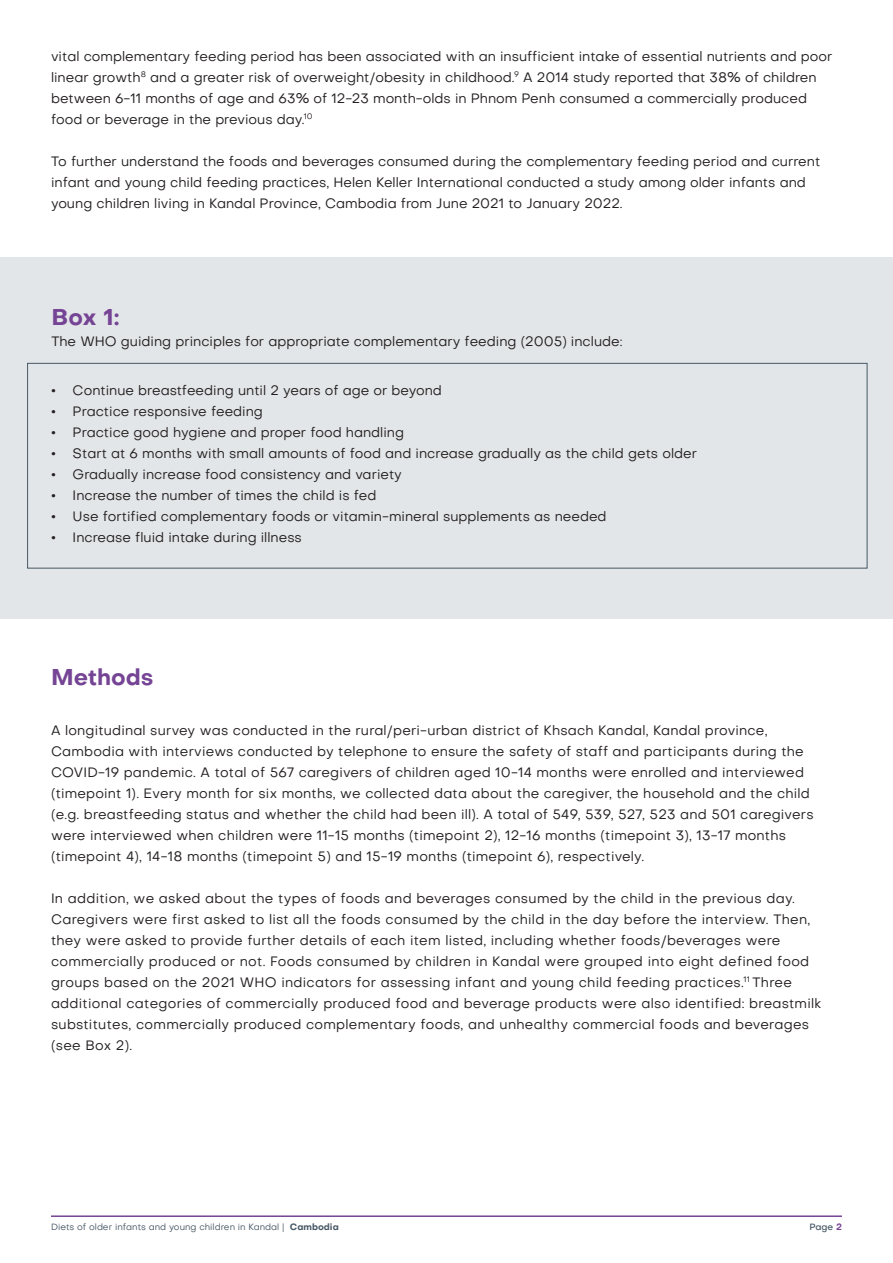
<style>
.page{position:relative;width:893px;height:1263px;background:#fff}
.page>*{position:absolute;margin:0;border:0;box-sizing:border-box;transform-origin:0 0}
.t1{font:700 22.5px "Objective";color:#754495}
.t2{font:13.5px/21px "Objective";color:#231f20}
.t3{font:13.5px/21px "Objective";letter-spacing:.02em;color:#231f20}
.t4{font:9px "Objective";color:#475865}
.t5{font:500 9px "Objective";color:#475865}
.s1{font-weight:900}
.s2{font-weight:700}
.s3{font-weight:700;color:#754495}
</style>
<div class="page">
<hr style="left:51px;top:1215px;width:791px;height:2px;background:#754495">
<div style="left:0;top:257px;width:893px;height:362px;background:#e3e6e8"></div>
<div style="left:27px;top:363px;width:840px;height:205px;border:1px solid #475865"></div>
<p class="t2" style="left:51px;top:46px;width:783px">vital complementary feeding period has been associated with an insufficient intake of essential nutrients and poor linear growth<sup>8</sup> and a greater risk of overweight/obesity in childhood.<sup>9</sup> A 2014 study reported that 38% of children between 6-11 months of age and 63% of 12-23 month-olds in Phnom Penh consumed a commercially produced food or beverage in the previous day.<sup>10</sup></p>
<p class="t2" style="left:51px;top:151px;width:771px">To further understand the foods and beverages consumed during the complementary feeding period and current infant and young child feeding practices, Helen Keller International conducted a study among older infants and young children living in Kandal Province, Cambodia from June 2021 to January 2022.</p>
<h1 class="t1" style="left:51px;top:300px;width:70px">Box 1:</h1>
<p class="t2" style="left:51px;top:330px;width:573px">The WHO guiding principles for appropriate complementary feeding (2005) include:</p>
<p class="t2" style="left:51px;top:380px;width:647px"><span class="s1">·</span> Continue breastfeeding until 2 years of age or beyond<br><span class="s1">·</span> Practice responsive feeding<br><span class="s1">·</span> Practice good hygiene and proper food handling<br><span class="s1">·</span> Start at 6 months with small amounts of food and increase gradually as the child gets older <span class="s1">·</span> Gradually increase food consistency and variety<br><span class="s1">·</span> Increase the number of times the child is fed<br><span class="s1">·</span> Use fortified complementary foods or vitamin-mineral supplements as needed<br><span class="s1">·</span> Increase fluid intake during illness</p>
<h1 class="t1" style="left:51px;top:661px;width:104px">Methods</h1>
<p class="t2" style="left:51px;top:719px;width:764px">A longitudinal survey was conducted in the rural/peri-urban district of Khsach Kandal, Kandal province, Cambodia with interviews conducted by telephone to ensure the safety of staff and participants during the COVID-19 pandemic. A total of 567 caregivers of children aged 10-14 months were enrolled and interviewed (timepoint 1). Every month for six months, we collected data about the caregiver, the household and the child (e.g. breastfeeding status and whether the child had been ill). A total of 549, 539, 527, 523 and 501 caregivers were interviewed when children were 11-15 months (timepoint 2), 12-16 months (timepoint 3), 13-17 months (timepoint 4), 14-18 months (timepoint 5) and 15-19 months (timepoint 6), respectively.</p>
<p class="t3" style="left:51px;top:888px;width:772px">In addition, we asked about the types of foods and beverages consumed by the child in the previous day.<br>Caregivers were first asked to list all the foods consumed by the child in the day before the interview. Then, they were asked to provide further details of each item listed, including whether foods/beverages were commercially produced or not. Foods consumed by children in Kandal were grouped into eight defined food groups based on the 2021 WHO indicators for assessing infant and young child feeding practices.<sup>11</sup> Three additional categories of commercially produced food and beverage products were also identified: breastmilk substitutes, commercially produced complementary foods, and unhealthy commercial foods and beverages (see Box 2).</p>
<p class="t4" style="left:51px;top:1221px;width:289px">Diets of older infants and young children in Kandal | <span class="s2">Cambodia</span></p>
<p class="t5" style="left:809px;top:1220px;width:34px">Page <span class="s3">2</span></p>
</div>
